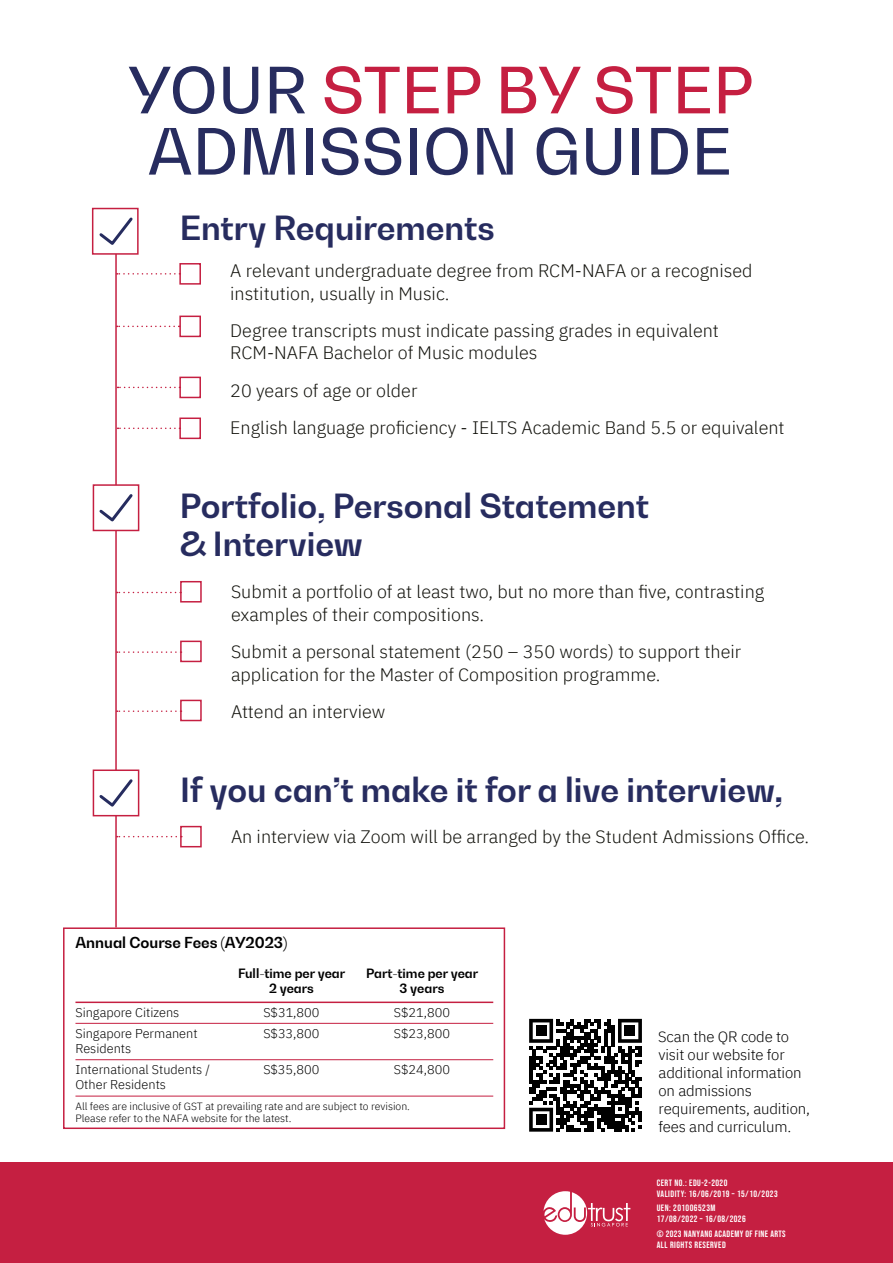
<style>
.page{position:relative;width:893px;height:1263px;background:#fff}
.page>*{position:absolute;margin:0;border:0;box-sizing:border-box;transform-origin:0 0}
.t1{font:500 63px/61.2px "Bw Gradual";letter-spacing:.01em;color:#272c5f;text-align:center}
.t2{font:700 33px/37.5px "Bw Gradual";color:#272c5f}
.t3{font:300 18px/22.5px "IBM Plex Sans";color:#10100a}
.t4{font:300 15px/18px "IBM Plex Sans";letter-spacing:-.01em;color:#000}
.t5{font:700 15px "Bw Gradual";color:#000}
.t6{font:300 12.75px/21.5px "IBM Plex Sans";color:#000}
.t7{font:700 12.75px "Bw Gradual";color:#000}
.t8{font:300 10.5px/12px "IBM Plex Sans";color:#000}
.t9{font:9.15px/10.9px "Bebas Neue";letter-spacing:.05em;color:#fff}
.s1{color:#c51f41}
.s2{font-weight:900}
</style>
<div class="page">
<svg style="left:0;top:835px;width:893px;height:328px"></svg>
<div style="left:92px;top:208px;width:47px;height:47px;background:#fff;border:2px solid #c51f41"></div>
<hr style="left:115px;top:254px;width:2px;height:673px;background:#c51f41">
<div style="left:179px;top:263px;width:22px;height:22px;border:2px solid #c51f41"></div>
<div style="left:179px;top:316px;width:22px;height:21px;border:2px solid #c51f41"></div>
<div style="left:179px;top:377px;width:22px;height:21px;border:2px solid #c51f41"></div>
<div style="left:179px;top:417px;width:22px;height:22px;border:2px solid #c51f41"></div>
<div style="left:180px;top:581px;width:22px;height:21px;border:2px solid #c51f41"></div>
<div style="left:93px;top:769px;width:46px;height:47px;background:#fff;border:2px solid #c51f41"></div>
<svg style="left:117px;top:273px;width:63px;height:2px"></svg>
<svg style="left:117px;top:326px;width:63px;height:1px"></svg>
<svg style="left:118px;top:387px;width:62px;height:1px"></svg>
<svg style="left:118px;top:428px;width:62px;height:1px"></svg>
<svg style="left:117px;top:592px;width:64px;height:1px"></svg>
<div style="left:180px;top:700px;width:22px;height:21px;border:2px solid #c51f41"></div>
<svg style="left:117px;top:710px;width:65px;height:2px"></svg>
<div style="left:180px;top:641px;width:22px;height:21px;border:2px solid #c51f41"></div>
<svg style="left:117px;top:651px;width:65px;height:2px"></svg>
<div style="left:180px;top:826px;width:22px;height:21px;border:2px solid #c51f41"></div>
<svg style="left:117px;top:836px;width:65px;height:1px"></svg>
<div style="left:93px;top:484px;width:46px;height:47px;background:#fff;border:2px solid #c51f41"></div>
<svg style="left:99px;top:494px;width:34px;height:28px"></svg>
<svg style="left:99px;top:217px;width:34px;height:28px"></svg>
<svg style="left:99px;top:779px;width:34px;height:28px"></svg>
<div style="left:0;top:1163px;width:893px;height:100px;background:#c51f41"></div>
<svg style="left:543px;top:1191px;width:87px;height:44px"></svg>
<div style="left:63px;top:927px;width:442px;height:202px;border:2px solid #c51f41"></div>
<hr style="left:75px;top:1001px;width:418px;height:2px;background:#c51f41">
<hr style="left:75px;top:1023px;width:418px;height:1px;background:#c51f41">
<hr style="left:75px;top:1059px;width:418px;height:1px;background:#c51f41">
<hr style="left:75px;top:1096px;width:418px;height:1px;background:#c51f41">
<div style="left:522px;top:1012px;width:126px;height:126px;background:#fff"></div>
<svg style="left:529px;top:1019px;width:113px;height:113px"></svg>
<div style="left:536px;top:1026px;width:10px;height:10px;background:#000"></div>
<div style="left:625px;top:1026px;width:10px;height:10px;background:#000"></div>
<div style="left:536px;top:1114px;width:10px;height:11px;background:#000"></div>
<h1 class="t1" style="left:128px;top:58px;width:627px">YOUR <span class="s1">STEP BY STEP<br></span>ADMISSION GUIDE</h1>
<h2 class="t2" style="left:180px;top:208px;width:316px">Entry Requirements</h2>
<p class="t3" style="left:230px;top:258px;width:524px">A relevant undergraduate degree from RCM-NAFA or a recognised institution, usually in Music.</p>
<p class="t3" style="left:230px;top:318px;width:490px">Degree transcripts must indicate passing grades in equivalent<br>RCM-NAFA Bachelor of Music modules</p>
<p class="t3" style="left:230px;top:370px;width:556px;line-height:37.3px">20 years of age or older<br>English language proficiency - IELTS Academic Band 5.5 or equivalent</p>
<h2 class="t2" style="left:180px;top:487px;width:471px">Portfolio, Personal Statement &amp; Interview</h2>
<p class="t3" style="left:231px;top:579px;width:535px">Submit a portfolio of at least two, but no more than five, contrasting examples of their compositions.</p>
<p class="t3" style="left:231px;top:639px;width:512px">Submit a personal statement (250 – 350 words) to support their application for the Master of Composition programme.</p>
<p class="t3" style="left:231px;top:699px;width:156px">Attend an interview</p>
<h2 class="t2" style="left:180px;top:771px;width:604px">If you can’t make it for a live interview,</h2>
<p class="t3" style="left:231px;top:824px;width:580px">An interview via Zoom will be arranged by the Student Admissions Office.</p>
<p class="t5" style="left:75px;top:933px;width:213px">Annual Course Fees <span class="s2">(</span>AY2023<span class="s2">)</span></p>
<p class="t7" style="left:238px;top:965px;width:109px">Full-time per year</p>
<p class="t7" style="left:366px;top:965px;width:114px">Part-time per year</p>
<p class="t7" style="left:269px;top:980px;width:46px">2 years</p>
<p class="t7" style="left:400px;top:980px;width:46px">3 years</p>
<p class="t6" style="left:75px;top:1000px;width:105px">Singapore Citizens</p>
<p class="t6" style="left:263px;top:1000px;width:58px">S$31,800</p>
<p class="t6" style="left:394px;top:1000px;width:58px">S$21,800</p>
<p class="t6" style="left:75px;top:1022px;width:124px">Singapore Permanent</p>
<p class="t6" style="left:263px;top:1022px;width:58px">S$33,800</p>
<p class="t6" style="left:394px;top:1022px;width:58px">S$23,800</p>
<p class="t6" style="left:75px;top:1037px;width:136px">Residents<br>International Students /</p>
<p class="t6" style="left:263px;top:1058px;width:58px">S$35,800</p>
<p class="t6" style="left:394px;top:1058px;width:58px">S$24,800</p>
<p class="t6" style="left:75px;top:1073px;width:92px">Other Residents</p>
<p class="t8" style="left:75px;top:1099px;width:336px">All fees are inclusive of GST at prevailing rate and are subject to revision.<br>Please refer to the NAFA website for the latest.</p>
<p class="t4" style="left:658px;top:1027px;width:153px">Scan the QR code to visit our website for additional information on admissions requirements, audition, fees and curriculum.</p>
<p class="t9" style="left:657px;top:1177px;width:122px">CERT NO.: EDU-2-2020<br>VALIDITY: 16/06/2019 – 15/10/2023</p>
<p class="t9" style="left:657px;top:1202px;width:90px">UEN: 201006523M<br>17/08/2022 – 16/08/2026</p>
<p class="t9" style="left:657px;top:1228px;width:130px">© 2023 NANYANG ACADEMY OF FINE ARTS<br>ALL RIGHTS RESERVED</p>
</div>
